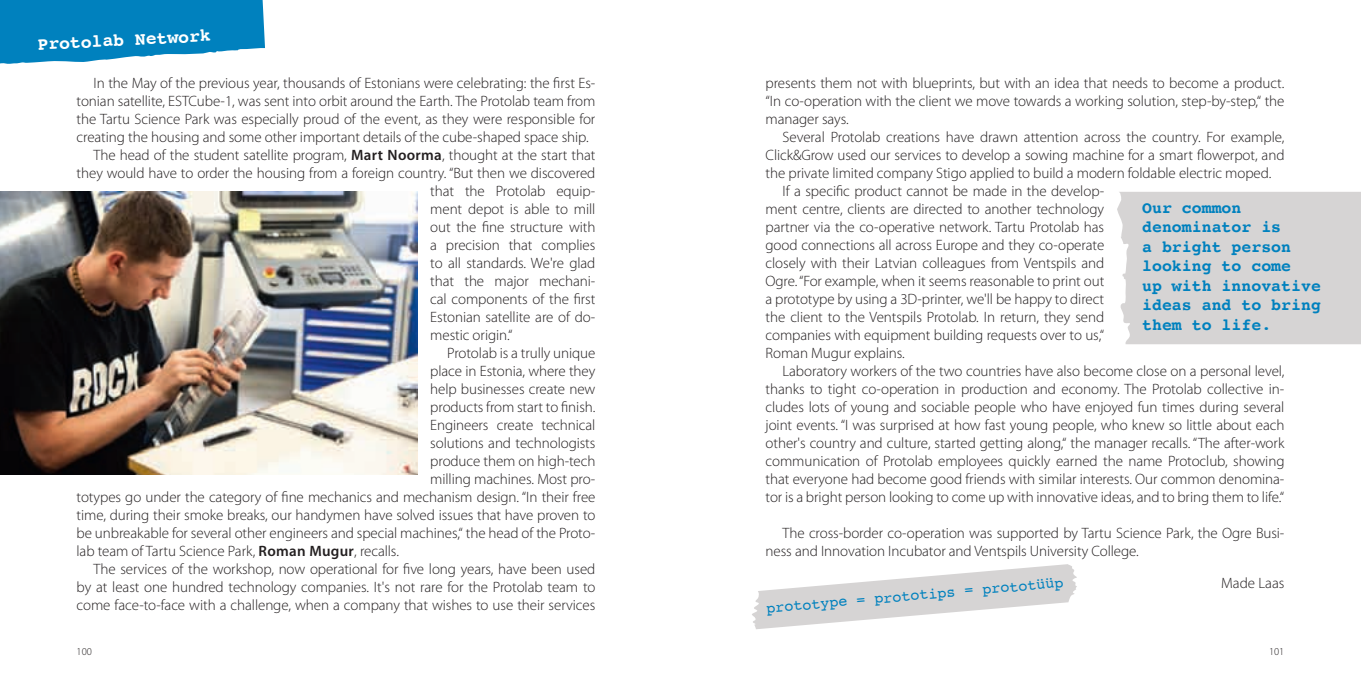
<style>
.page{position:relative;width:1361px;height:681px;background:#fff}
.page>*{position:absolute;margin:0;border:0;box-sizing:border-box;transform-origin:0 0}
.t1{font:700 18px "Courier 10 Pitch TL";color:#fff}
.t2{font:700 16.5px/19.5px "Courier 10 Pitch TL";color:#0081be}
.t3{font:300 15px/18px "Myriad Pro";letter-spacing:-.005em;color:#231f20;text-align:justify}
.t4{font:15px "Courier 10 Pitch TL";color:#0081be}
.t5{font:300 10.5px "Myriad Pro";color:#231f20}
.s1{font-weight:600}
</style>
<div class="page">
<img style="left:0;top:191px;width:417px;height:283px">
<div style="left:1117px;top:192px;width:244px;height:152px;background:#d6d4d4"></div>
<svg style="left:752px;top:564px;width:325px;height:65px"></svg>
<svg style="left:0;top:0;width:265px;height:64px;background:#1d8fc5"></svg>
<p class="t1" style="left:37px;top:34px;width:175px;rotate:-3deg">Protolab Network</p>
<p class="t3" style="left:94px;top:74px;width:503px">In the May of the previous year, thousands of Estonians were celebrating: the first Es-</p>
<p class="t3" style="left:77px;top:92px;width:520px">tonian satellite, ESTCube-1, was sent into orbit around the Earth. The Protolab team from</p>
<p class="t3" style="left:77px;top:110px;width:520px">the Tartu Science Park was especially proud of the event, as they were responsible for</p>
<p class="t3" style="left:77px;top:128px;width:514px">creating the housing and some other important details of the cube-shaped space ship.</p>
<p class="t3" style="left:94px;top:146px;width:503px">The head of the student satellite program, <span class="s1">Mart Noorma</span>, thought at the start that</p>
<p class="t3" style="left:77px;top:164px;width:520px">they would have to order the housing from a foreign country. “But then we discovered</p>
<p class="t3" style="left:430px;top:182px;width:167px">that the Protolab equip-</p>
<p class="t3" style="left:430px;top:200px;width:167px">ment depot is able to mill</p>
<p class="t3" style="left:430px;top:218px;width:167px">out the fine structure with</p>
<p class="t3" style="left:430px;top:236px;width:167px">a precision that complies</p>
<p class="t3" style="left:430px;top:254px;width:167px">to all standards. We're glad</p>
<p class="t3" style="left:430px;top:272px;width:167px">that the major mechani-</p>
<p class="t3" style="left:430px;top:290px;width:167px">cal components of the first</p>
<p class="t3" style="left:430px;top:308px;width:167px">Estonian satellite are of do-</p>
<p class="t3" style="left:430px;top:326px;width:84px">mestic origin.“</p>
<p class="t3" style="left:447px;top:344px;width:150px">Protolab is a trully unique</p>
<p class="t3" style="left:430px;top:362px;width:167px">place in Estonia, where they</p>
<p class="t3" style="left:430px;top:380px;width:167px">help businesses create new</p>
<p class="t3" style="left:430px;top:398px;width:167px">products from start to finish.</p>
<p class="t3" style="left:430px;top:416px;width:167px">Engineers create technical</p>
<p class="t3" style="left:430px;top:434px;width:167px">solutions and technologists</p>
<p class="t3" style="left:430px;top:452px;width:167px">produce them on high-tech</p>
<p class="t3" style="left:430px;top:470px;width:167px">milling machines. Most pro-</p>
<p class="t3" style="left:77px;top:488px;width:520px">totypes go under the category of fine mechanics and mechanism design. “In their free</p>
<p class="t3" style="left:77px;top:506px;width:520px">time, during their smoke breaks, our handymen have solved issues that have proven to</p>
<p class="t3" style="left:77px;top:524px;width:520px">be unbreakable for several other engineers and special machines,“ the head of the Proto-</p>
<p class="t3" style="left:77px;top:542px;width:324px">lab team of Tartu Science Park, <span class="s1">Roman Mugur</span>, recalls.</p>
<p class="t3" style="left:94px;top:560px;width:503px">The services of the workshop, now operational for five long years, have been used</p>
<p class="t3" style="left:77px;top:578px;width:520px">by at least one hundred technology companies. It's not rare for the Protolab team to</p>
<p class="t3" style="left:77px;top:596px;width:520px">come face-to-face with a challenge, when a company that wishes to use their services</p>
<p class="t3" style="left:765px;top:74px;width:520px">presents them not with blueprints, but with an idea that needs to become a product. “In co-operation with the client we move towards a working solution, step-by-step,“ the manager says.</p>
<p class="t3" style="left:782px;top:128px;width:503px">Several Protolab creations have drawn attention across the country. For example,</p>
<p class="t3" style="left:765px;top:146px;width:520px">Click&amp;Grow used our services to develop a sowing machine for a smart flowerpot, and</p>
<p class="t3" style="left:765px;top:164px;width:507px">the private limited company Stigo applied to build a modern foldable electric moped.</p>
<p class="t3" style="left:782px;top:182px;width:323px">If a specific product cannot be made in the develop-</p>
<p class="t3" style="left:765px;top:200px;width:340px">ment centre, clients are directed to another technology</p>
<p class="t3" style="left:765px;top:218px;width:340px">partner via the co-operative network. Tartu Protolab has</p>
<p class="t3" style="left:765px;top:236px;width:340px">good connections all across Europe and they co-operate</p>
<p class="t3" style="left:765px;top:254px;width:340px">closely with their Latvian colleagues from Ventspils and</p>
<p class="t3" style="left:765px;top:272px;width:340px">Ogre. “For example, when it seems reasonable to print out</p>
<p class="t3" style="left:765px;top:290px;width:340px">a prototype by using a 3D-printer, we'll be happy to direct</p>
<p class="t3" style="left:765px;top:308px;width:340px">the client to the Ventspils Protolab. In return, they send</p>
<p class="t3" style="left:765px;top:326px;width:340px">companies with equipment building requests over to us,“</p>
<p class="t3" style="left:765px;top:344px;width:141px">Roman Mugur explains.</p>
<p class="t3" style="left:782px;top:362px;width:503px">Laboratory workers of the two countries have also become close on a personal level,</p>
<p class="t3" style="left:765px;top:380px;width:520px">thanks to tight co-operation in production and economy. The Protolab collective in-</p>
<p class="t3" style="left:765px;top:398px;width:520px">cludes lots of young and sociable people who have enjoyed fun times during several</p>
<p class="t3" style="left:765px;top:416px;width:520px">joint events. “I was surprised at how fast young people, who knew so little about each</p>
<p class="t3" style="left:765px;top:434px;width:520px">other's country and culture, started getting along,“ the manager recalls. “The after-work</p>
<p class="t3" style="left:765px;top:452px;width:520px">communication of Protolab employees quickly earned the name Protoclub, showing</p>
<p class="t3" style="left:765px;top:470px;width:520px">that everyone had become good friends with similar interests. Our common denomina-</p>
<p class="t3" style="left:765px;top:488px;width:520px">tor is a bright person looking to come up with innovative ideas, and to bring them to life.“</p>
<p class="t3" style="left:765px;top:524px;width:520px;text-indent:17px">The cross-border co-operation was supported by Tartu Science Park, the Ogre Busi&shy;ness and Innovation Incubator and Ventspils University College.</p>
<p class="t3" style="left:1221px;top:574px;width:65px">Made Laas</p>
<p class="t2" style="left:1142px;top:198px;width:180px">Our common denominator is<br>a bright person looking to come<br>up with innovative ideas and to bring them to life.</p>
<p class="t4" style="left:765px;top:599px;width:299px;rotate:-5deg">prototype = prototips = prototüüp</p>
<p class="t5" style="left:77px;top:645px;width:17px">100</p>
<p class="t5" style="left:1269px;top:645px;width:17px">101</p>
</div>
